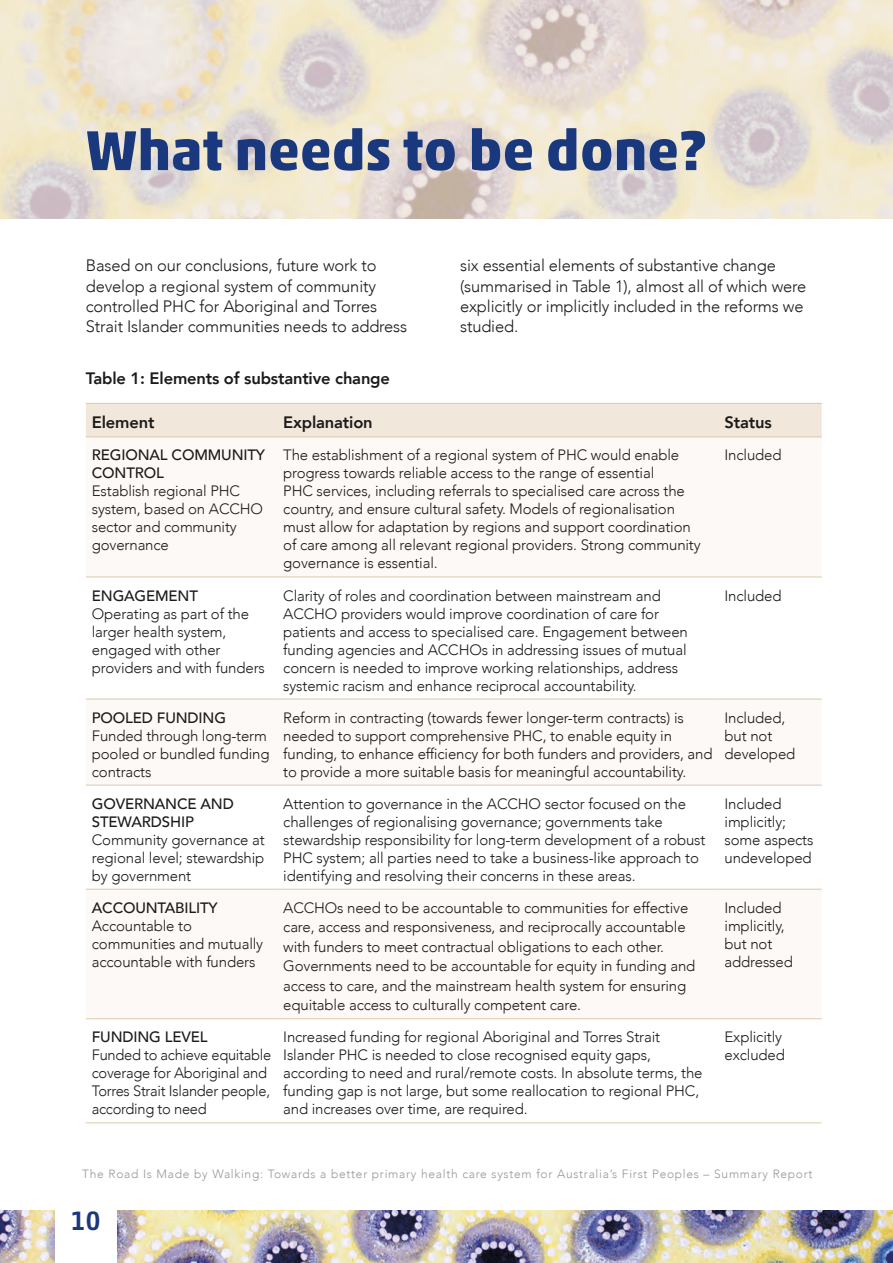
<style>
.page{position:relative;width:893px;height:1263px;background:#fff}
.page>*{position:absolute;margin:0;border:0;box-sizing:border-box;transform-origin:0 0}
.t1{font:700 57px "Akko Std";color:#19387d}
.t2{font:500 27px "Akko Std";color:#19387d}
.t3{font:300 16.5px/20.2px "Avenir";letter-spacing:-.01em;color:#1c1b1a}
.t4{font:800 16.5px "Avenir";letter-spacing:-.01em;color:#1c1b1a}
.t5{font:300 15px/18px "Avenir";letter-spacing:-.01em;color:#1c1b1a}
.t6{font:500 15px/18px "Avenir";letter-spacing:-.01em;color:#1c1b1a}
.t7{font:300 12px "Avenir";letter-spacing:.06em;color:#969898}
</style>
<div class="page">
<img style="left:0;top:0;width:893px;height:219px">
<img style="left:0;top:1210px;width:893px;height:52px">
<div style="left:55px;top:1209px;width:61px;height:53px;background:#fff"></div>
<div style="left:86px;top:404px;width:735px;height:32px;background:#f1e8db"></div>
<svg style="left:86px;top:437px;width:735px;height:453px"></svg>
<hr style="left:86px;top:403px;width:191px;height:1px;background:#dcc8ac">
<hr style="left:277px;top:403px;width:441px;height:1px;background:#dcc8ac">
<hr style="left:718px;top:403px;width:103px;height:1px;background:#dcc8ac">
<hr style="left:86px;top:436px;width:191px;height:1px;background:#dcc8ac">
<hr style="left:277px;top:436px;width:441px;height:1px;background:#dcc8ac">
<hr style="left:718px;top:436px;width:103px;height:1px;background:#dcc8ac">
<hr style="left:86px;top:576px;width:191px;height:1px;background:#dcc8ac">
<hr style="left:277px;top:576px;width:441px;height:1px;background:#dcc8ac">
<hr style="left:718px;top:576px;width:103px;height:1px;background:#dcc8ac">
<hr style="left:86px;top:698px;width:191px;height:1px;background:#dcc8ac">
<hr style="left:277px;top:698px;width:441px;height:1px;background:#dcc8ac">
<hr style="left:718px;top:698px;width:103px;height:1px;background:#dcc8ac">
<hr style="left:86px;top:784px;width:191px;height:1px;background:#dcc8ac">
<hr style="left:277px;top:784px;width:441px;height:1px;background:#dcc8ac">
<hr style="left:718px;top:784px;width:103px;height:1px;background:#dcc8ac">
<hr style="left:86px;top:888px;width:191px;height:1px;background:#dcc8ac">
<hr style="left:277px;top:888px;width:441px;height:1px;background:#dcc8ac">
<hr style="left:718px;top:888px;width:103px;height:1px;background:#dcc8ac">
<hr style="left:86px;top:1018px;width:191px;height:1px;background:#dcc8ac">
<hr style="left:277px;top:1018px;width:441px;height:1px;background:#dcc8ac">
<hr style="left:718px;top:1018px;width:103px;height:1px;background:#dcc8ac">
<hr style="left:86px;top:1122px;width:191px;height:1px;background:#dcc8ac">
<hr style="left:277px;top:1122px;width:441px;height:1px;background:#dcc8ac">
<hr style="left:718px;top:1122px;width:103px;height:1px;background:#dcc8ac">
<h1 class="t1" style="left:86px;top:115px;width:622px">What needs to be done?</h1>
<p class="t3" style="left:86px;top:256px;width:323px">Based on our conclusions, future work to develop a regional system of community controlled PHC for Aboriginal and Torres Strait Islander communities needs to address</p>
<p class="t3" style="left:460px;top:256px;width:348px">six essential elements of substantive change (summarised in Table 1), almost all of which were explicitly or implicitly included in the reforms we studied.</p>
<p class="t4" style="left:86px;top:363px;width:306px">Table 1: Elements of substantive change</p>
<p class="t4" style="left:92px;top:407px;width:64px">Element</p>
<p class="t4" style="left:283px;top:407px;width:91px">Explanation</p>
<p class="t4" style="left:724px;top:407px;width:49px">Status</p>
<p class="t6" style="left:92px;top:445px;width:175px">REGIONAL COMMUNITY<br>CONTROL</p>
<p class="t5" style="left:92px;top:482px;width:173px">Establish regional PHC system, based on ACCHO sector and community governance</p>
<p class="t5" style="left:283px;top:446px;width:419px">The establishment of a regional system of PHC would enable progress towards reliable access to the range of essential<br>PHC services, including referrals to specialised care across the country, and ensure cultural safety. Models of regionalisation must allow for adaptation by regions and support coordination of care among all relevant regional providers. Strong community governance is essential.</p>
<p class="t5" style="left:724px;top:446px;width:59px">Included</p>
<p class="t6" style="left:92px;top:585px;width:108px">ENGAGEMENT</p>
<p class="t5" style="left:92px;top:604px;width:174px">Operating as part of the larger health system, engaged with other providers and with funders</p>
<p class="t6" style="left:92px;top:707px;width:136px">POOLED FUNDING</p>
<p class="t5" style="left:92px;top:726px;width:179px">Funded through long-term pooled or bundled funding contracts</p>
<p class="t6" style="left:92px;top:793px;width:143px">GOVERNANCE AND<br>STEWARDSHIP</p>
<p class="t5" style="left:92px;top:830px;width:174px;text-align:justify">Community governance at regional level; stewardship by government</p>
<p class="t6" style="left:92px;top:897px;width:127px">ACCOUNTABILITY</p>
<p class="t5" style="left:92px;top:916px;width:173px">Accountable to communities and mutually accountable with funders</p>
<p class="t6" style="left:92px;top:1027px;width:117px">FUNDING LEVEL</p>
<p class="t5" style="left:92px;top:1046px;width:181px">Funded to achieve equitable coverage for Aboriginal and<br>Torres Strait Islander people, according to need</p>
<p class="t5" style="left:283px;top:586px;width:406px">Clarity of roles and coordination between mainstream and ACCHO providers would improve coordination of care for patients and access to specialised care. Engagement between funding agencies and ACCHOs in addressing issues of mutual concern is needed to improve working relationships, address systemic racism and enhance reciprocal accountability.</p>
<p class="t5" style="left:724px;top:586px;width:59px">Included</p>
<p class="t5" style="left:283px;top:708px;width:431px">Reform in contracting (towards fewer longer-term contracts) is needed to support comprehensive PHC, to enable equity in funding, to enhance efficiency for both funders and providers, and to provide a more suitable basis for meaningful accountability.</p>
<p class="t5" style="left:724px;top:708px;width:72px">Included, but not developed</p>
<p class="t5" style="left:283px;top:794px;width:424px">Attention to governance in the ACCHO sector focused on the challenges of regionalising governance; governments take stewardship responsibility for long-term development of a robust PHC system; all parties need to take a business-like approach to identifying and resolving their concerns in these areas.</p>
<p class="t5" style="left:724px;top:794px;width:90px">Included implicitly; some aspects undeveloped</p>
<p class="t5" style="left:283px;top:897px;width:413px;line-height:19.5px">ACCHOs need to be accountable to communities for effective care, access and responsiveness, and reciprocally accountable with funders to meet contractual obligations to each other.<br>Governments need to be accountable for equity in funding and access to care, and the mainstream health system for ensuring equitable access to culturally competent care.</p>
<p class="t5" style="left:724px;top:898px;width:70px">Included implicitly, but not addressed</p>
<p class="t5" style="left:283px;top:1028px;width:421px">Increased funding for regional Aboriginal and Torres Strait Islander PHC is needed to close recognised equity gaps, according to need and rural/remote costs. In absolute terms, the funding gap is not large, but some reallocation to regional PHC, and increases over time, are required.</p>
<p class="t5" style="left:724px;top:1028px;width:62px">Explicitly excluded</p>
<p class="t7" style="left:82px;top:1166px;width:731px">The Road Is Made by Walking: Towards a better primary health care system for Australia’s First Peoples – Summary Report</p>
<h2 class="t2" style="left:70px;top:1203px;width:32px">10</h2>
</div>
